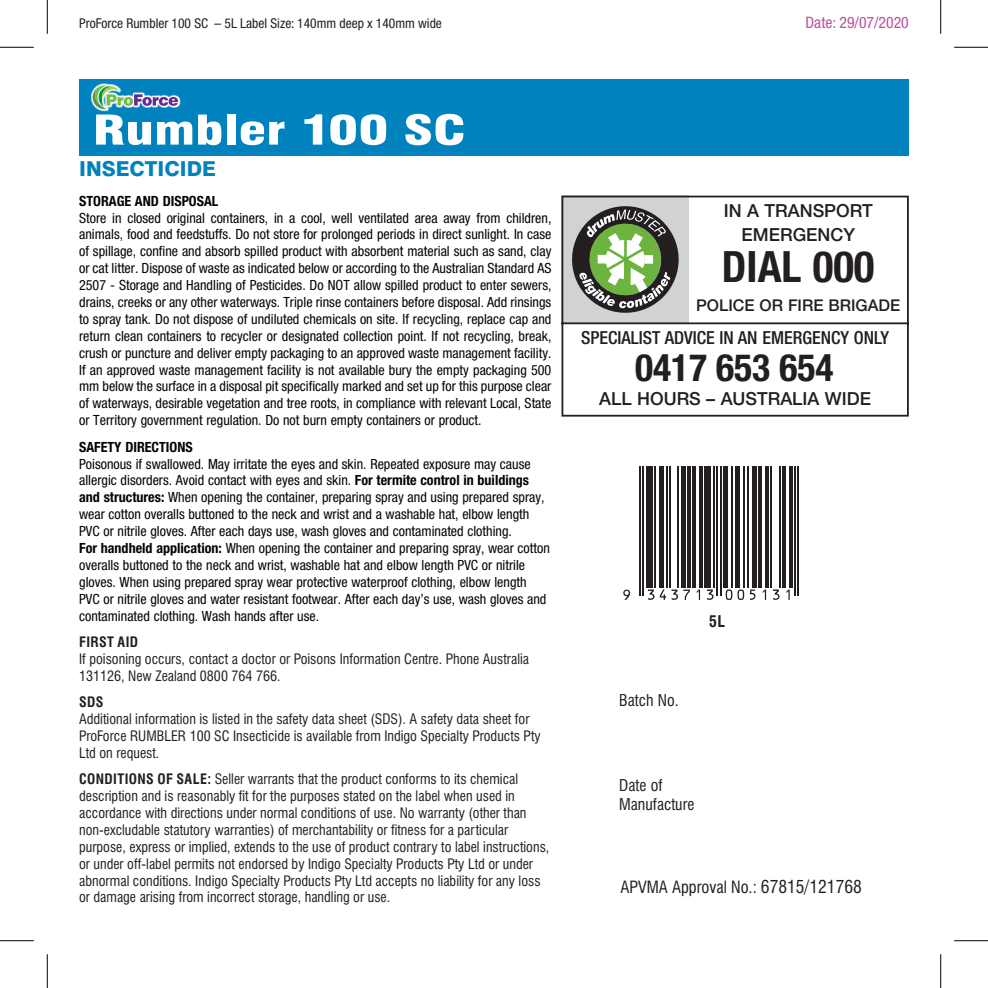
<style>
.page{position:relative;width:988px;height:988px;background:#fff}
.page>*{position:absolute;margin:0;border:0;box-sizing:border-box;transform-origin:0 0}
.t1{font:700 condensed 43.2px "Helvetica Neue";color:#231f20}
.t2{font:900 condensed 40.05px "Swiss 721 BT";color:#fff;scale:1.4 1}
.t3{font:700 condensed 37.8px "Helvetica Neue";color:#231f20}
.t4{font:800 20.47px "Swiss 721 BT";color:#0082bf}
.t5{font:500 18px/23.4px "Helvetica Neue";color:#231f20;text-align:center}
.t6{font:500 condensed 18px "Helvetica Neue";color:#231f20}
.t7{font:condensed 16.43px "Swiss 721 BT";color:#231f20}
.t8{font:500 16.2px "Helvetica Neue";color:#231f20}
.t9{font:condensed 15.97px/19.1px "Swiss 721 BT";color:#231f20}
.t10{font:condensed 15.75px "Helvetica Neue";color:#b9519f}
.t11{font:700 condensed 15.75px "Swiss 721 BT";color:#231f20}
.t12{font:condensed 13.95px/16.9px "Helvetica Neue";color:#040503;text-align:justify}
.t13{font:condensed 13.95px/16.9px "Swiss 721 BT";color:#231f20}
.t14{font:700 condensed 13.95px "Helvetica Neue";color:#040503}
.t15{font:700 condensed 13.95px "Swiss 721 BT";letter-spacing:.025em;color:#231f20}
.t16{font:condensed 13.5px "Helvetica Neue";color:#231f20}
.s1{font-weight:700}
.s2{font-size:17.55px}
</style>
<div class="page">
<svg style="left:561px;top:196px;width:347px;height:221px"></svg>
<svg style="left:630px;top:466px;width:169px;height:134px"></svg>
<hr style="left:639px;top:466px;width:1px;height:130px;background:#231f20">
<hr style="left:642px;top:466px;width:1px;height:130px;background:#231f20">
<div style="left:645px;top:466px;width:7px;height:121px;background:#231f20"></div>
<hr style="left:654px;top:466px;width:1px;height:121px;background:#231f20">
<div style="left:659px;top:466px;width:5px;height:121px;background:#231f20"></div>
<hr style="left:666px;top:466px;width:1px;height:121px;background:#231f20">
<hr style="left:669px;top:466px;width:1px;height:121px;background:#231f20">
<hr style="left:677px;top:466px;width:2px;height:121px;background:#231f20">
<div style="left:681px;top:466px;width:5px;height:121px;background:#231f20"></div>
<hr style="left:687px;top:466px;width:4px;height:121px;background:#231f20">
<hr style="left:692px;top:466px;width:4px;height:121px;background:#231f20">
<hr style="left:699px;top:466px;width:3px;height:121px;background:#231f20">
<div style="left:704px;top:466px;width:7px;height:121px;background:#231f20"></div>
<hr style="left:713px;top:466px;width:1px;height:121px;background:#231f20">
<hr style="left:716px;top:466px;width:2px;height:130px;background:#231f20">
<hr style="left:719px;top:466px;width:2px;height:130px;background:#231f20">
<div style="left:723px;top:466px;width:5px;height:121px;background:#231f20"></div>
<hr style="left:731px;top:466px;width:2px;height:121px;background:#231f20">
<hr style="left:735px;top:466px;width:4px;height:121px;background:#231f20">
<hr style="left:743px;top:466px;width:1px;height:121px;background:#231f20">
<hr style="left:746px;top:466px;width:2px;height:121px;background:#231f20">
<div style="left:751px;top:466px;width:5px;height:121px;background:#231f20"></div>
<hr style="left:758px;top:466px;width:3px;height:121px;background:#231f20">
<hr style="left:765px;top:466px;width:3px;height:121px;background:#231f20">
<hr style="left:770px;top:466px;width:1px;height:121px;background:#231f20">
<hr style="left:778px;top:466px;width:2px;height:121px;background:#231f20">
<hr style="left:782px;top:466px;width:3px;height:121px;background:#231f20">
<svg style="left:788px;top:466px;width:4px;height:121px"></svg>
<hr style="left:794px;top:466px;width:1px;height:130px;background:#231f20">
<hr style="left:797px;top:466px;width:1px;height:130px;background:#231f20">
<svg style="left:623px;top:589px;width:7px;height:11px"></svg>
<svg style="left:648px;top:589px;width:42px;height:11px"></svg>
<svg style="left:696px;top:589px;width:4px;height:11px"></svg>
<svg style="left:706px;top:589px;width:7px;height:11px"></svg>
<svg style="left:725px;top:589px;width:30px;height:11px"></svg>
<svg style="left:762px;top:589px;width:4px;height:11px"></svg>
<svg style="left:772px;top:589px;width:7px;height:11px"></svg>
<svg style="left:786px;top:589px;width:3px;height:11px"></svg>
<div style="left:79px;top:79px;width:829px;height:77px;background:#0082bf"></div>
<svg style="left:90px;top:83px;width:90px;height:28px"></svg>
<svg style="left:93px;top:85px;width:85px;height:24px"></svg>
<hr style="left:0;top:47px;width:34px;height:1px;background:#000">
<hr style="left:954px;top:47px;width:33px;height:1px;background:#000">
<hr style="left:0;top:940px;width:34px;height:1px;background:#000">
<hr style="left:954px;top:940px;width:33px;height:1px;background:#000">
<hr style="left:47px;top:0;width:1px;height:34px;background:#000">
<hr style="left:47px;top:954px;width:1px;height:33px;background:#000">
<hr style="left:940px;top:0;width:1px;height:34px;background:#000">
<hr style="left:940px;top:954px;width:1px;height:33px;background:#000">
<p class="t16" style="left:79px;top:15px;width:364px">ProForce Rumbler 100 SC – 5L Label Size: 140mm deep x 140mm wide</p>
<p class="t10" style="left:805px;top:13px;width:105px">Date: 29/07/2020</p>
<h2 class="t2" style="left:93px;top:106px;width:268px">Rumbler 100 SC</h2>
<h3 class="t4" style="left:79px;top:156px;width:138px">INSECTICIDE</h3>
<p class="t14" style="left:79px;top:192px;width:141px">STORAGE AND DISPOSAL</p>
<p class="t12" style="left:79px;top:209px;width:474px">Store in closed original containers, in a cool, well ventilated area away from children, animals, food and feedstuffs. Do not store for prolonged periods in direct sunlight. In case of spillage, confine and absorb spilled product with absorbent material such as sand, clay or cat litter. Dispose of waste as indicated below or according to the Australian Standard AS 2507 - Storage and Handling of Pesticides. Do NOT allow spilled product to enter sewers, drains, creeks or any other waterways. Triple rinse containers before disposal. Add rinsings to spray tank. Do not dispose of undiluted chemicals on site. If recycling, replace cap and return clean containers to recycler or designated collection point. If not recycling, break, crush or puncture and deliver empty packaging to an approved waste management facility.<br>If an approved waste management facility is not available bury the empty packaging 500 mm below the surface in a disposal pit specifically marked and set up for this purpose clear of waterways, desirable vegetation and tree roots, in compliance with relevant Local, State or Territory government regulation. Do not burn empty containers or product.</p>
<p class="t14" style="left:79px;top:438px;width:115px">SAFETY DIRECTIONS</p>
<p class="t12" style="left:79px;top:455px;width:472px;text-align:left">Poisonous if swallowed. May irritate the eyes and skin. Repeated exposure may cause allergic disorders. Avoid contact with eyes and skin. <span class="s1">For termite control in buildings and structures:</span> When opening the container, preparing spray and using prepared spray, wear cotton overalls buttoned to the neck and wrist and a washable hat, elbow length PVC or nitrile gloves. After each days use, wash gloves and contaminated clothing.<br><span class="s1">For handheld application:</span> When opening the container and preparing spray, wear cotton overalls buttoned to the neck and wrist, washable hat and elbow length PVC or nitrile gloves. When using prepared spray wear protective waterproof clothing, elbow length PVC or nitrile gloves and water resistant footwear. After each day’s use, wash gloves and contaminated clothing. Wash hands after use.</p>
<p class="t15" style="left:79px;top:633px;width:60px">FIRST AID</p>
<p class="t13" style="left:79px;top:650px;width:451px">If poisoning occurs, contact a doctor or Poisons Information Centre. Phone Australia<br>131126, New Zealand 0800 764 766.</p>
<p class="t15" style="left:79px;top:693px;width:26px">SDS</p>
<p class="t13" style="left:79px;top:710px;width:463px">Additional information is listed in the safety data sheet (SDS). A safety data sheet for<br>ProForce RUMBLER 100 SC Insecticide is available from Indigo Specialty Products Pty<br>Ltd on request.</p>
<p class="t13" style="left:79px;top:770px;width:472px"><span class="s1">CONDITIONS OF SALE:</span> Seller warrants that the product conforms to its chemical description and is reasonably fit for the purposes stated on the label when used in accordance with directions under normal conditions of use. No warranty (other than non-excludable statutory warranties) of merchantability or fitness for a particular purpose, express or implied, extends to the use of product contrary to label instructions, or under off-label permits not endorsed by Indigo Specialty Products Pty Ltd or under abnormal conditions. Indigo Specialty Products Pty Ltd accepts no liability for any loss or damage arising from incorrect storage, handling or use.</p>
<p class="t5" style="left:723px;top:199px;width:150px">IN A TRANSPORT<br>EMERGENCY</p>
<h1 class="t1" style="left:722px;top:240px;width:154px">DIAL 000</h1>
<p class="t8" style="left:696px;top:296px;width:206px">POLICE OR FIRE BRIGADE</p>
<p class="t6" style="left:581px;top:326px;width:309px">SPECIALIST ADVICE IN AN EMERGENCY ONLY</p>
<h3 class="t3" style="left:635px;top:344px;width:200px">0417 653 654</h3>
<p class="t5" style="left:599px;top:386px;width:273px">ALL HOURS – AUSTRALIA WIDE</p>
<p class="t9" style="left:619px;top:690px;width:61px">Batch No.</p>
<p class="t11" style="left:709px;top:611px;width:17px">5L</p>
<p class="t9" style="left:619px;top:775px;width:77px">Date of<br>Manufacture</p>
<p class="t7" style="left:620px;top:877px;width:243px">APVMA Approval No.: <span class="s2">67815/121768</span></p>
</div>
